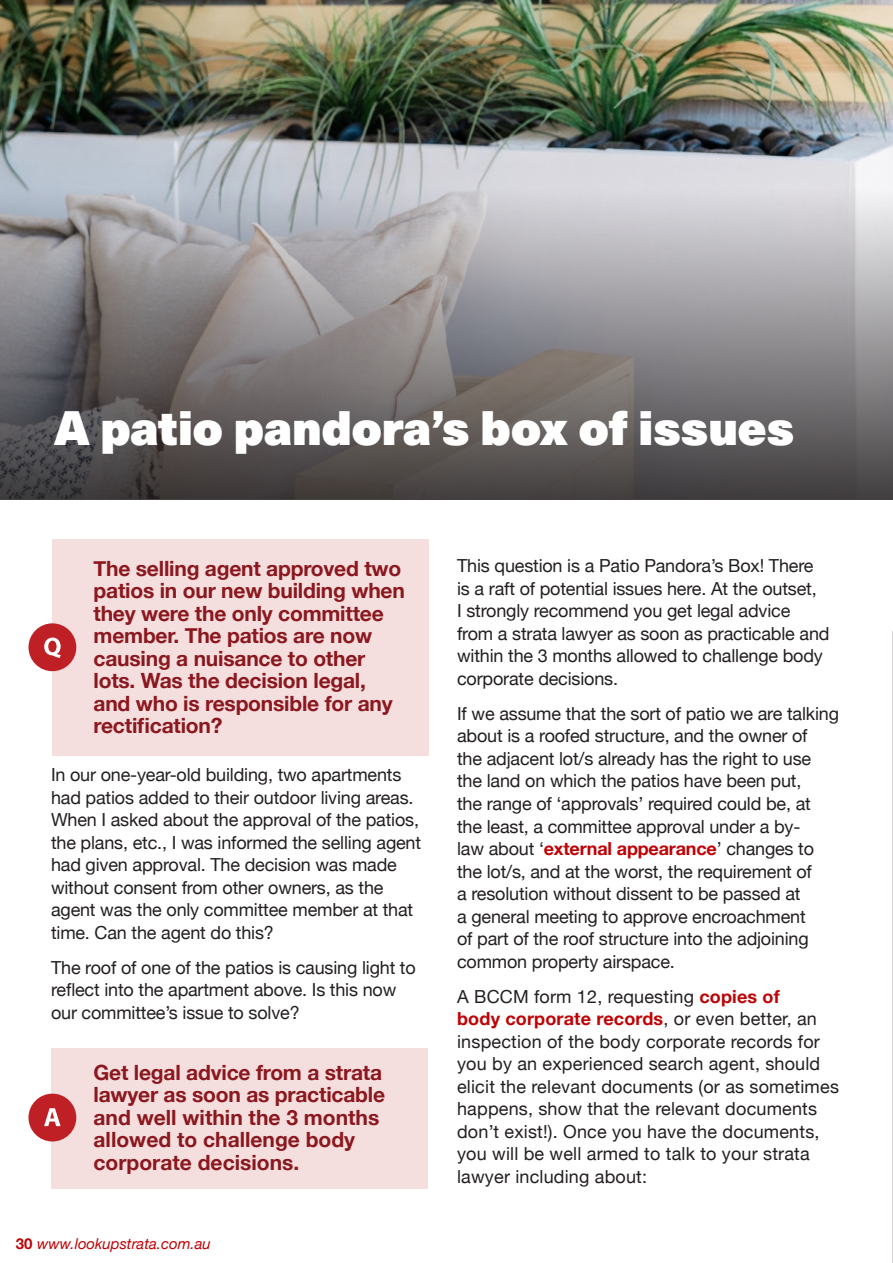
<style>
.page{position:relative;width:893px;height:1263px;background:#fff}
.page>*{position:absolute;margin:0;border:0;box-sizing:border-box;transform-origin:0 0}
.Frame_Headings{font:47.55px "Neue Haas Unica W1 G X Black";color:#fff}
.Headinngs{font:700 21px/22.5px "Helvetica Neue";letter-spacing:-.01em;color:#8b181f}
.Body_Text{font:18px/22.5px "Helvetica Neue";letter-spacing:-.01em;color:#231f20}
.Body_Text-2{font:18px/22.5px "Helvetica Neue";letter-spacing:.01em;color:#231f20}
.Body_Copy{font:italic 15px "Helvetica Neue";color:#bf0205}
.s1{font-weight:700;font-style:normal}
.s2{font-weight:700;color:#bf0205}
</style>
<div class="page">
<div style="left:51px;top:1048px;width:377px;height:140px;background:#f5dede"></div>
<div style="left:28px;top:1094px;width:48px;height:47px;background:#bf2026;border-radius:50%"></div>
<svg style="left:44px;top:1108px;width:17px;height:18px"></svg>
<div style="left:52px;top:539px;width:376px;height:217px;background:#f5dede"></div>
<div style="left:28px;top:623px;width:48px;height:48px;background:#bf2026;border-radius:50%"></div>
<svg style="left:44px;top:637px;width:17px;height:21px"></svg>
<img style="left:0;top:0;width:893px;height:162px">
<svg style="left:0;top:162px;width:893px;height:338px;background:#8a888a"></svg>
<svg style="left:892px;top:631px;width:1px;height:632px"></svg>
<p class="Frame_Headings" style="left:54px;top:389px;width:742px">A patio pandora’s box of issues</p>
<p class="Headinngs" style="left:94px;top:557px;width:313px">The selling agent approved two patios in our new building when they were the only committee member. The patios are now causing a nuisance to other lots. Was the decision legal, and who is responsible for any rectification?</p>
<p class="Body_Text" style="left:51px;top:764px;width:372px">In our one-year-old building, two apartments had patios added to their outdoor living areas.<br>When I asked about the approval of the patios, the plans, etc., I was informed the selling agent had given approval. The decision was made without consent from other owners, as the agent was the only committee member at that time. Can the agent do this?</p>
<p class="Body_Text" style="left:51px;top:957px;width:366px">The roof of one of the patios is causing light to reflect into the apartment above. Is this now our committee’s issue to solve?</p>
<p class="Headinngs" style="left:94px;top:1061px;width:293px">Get legal advice from a strata lawyer as soon as practicable and well within the 3 months allowed to challenge body corporate decisions.</p>
<p class="Body_Copy" style="left:16px;top:1232px;width:196px"><span class="s1">30</span> www.lookupstrata.com.au</p>
<p class="Body_Text" style="left:457px;top:556px;width:374px">This question is a Patio Pandora’s Box! There is a raft of potential issues here. At the outset,<br>I strongly recommend you get legal advice from a strata lawyer as soon as practicable and within the 3 months allowed to challenge body corporate decisions.</p>
<p class="Body_Text" style="left:457px;top:703px;width:383px">If we assume that the sort of patio we are talking about is a roofed structure, and the owner of<br>the adjacent lot/s already has the right to use the land on which the patios have been put,<br>the range of ‘approvals’ required could be, at the least, a committee approval under a by-<br>law about ‘<span class="s2">external appearance</span>’ changes to the lot/s, and at the worst, the requirement of<br>a resolution without dissent to be passed at<br>a general meeting to approve encroachment<br>of part of the roof structure into the adjoining common property airspace.</p>
<p class="Body_Text-2" style="left:457px;top:986px;width:383px">A BCCM form 12, requesting <span class="s2">copies of<br>body corporate records</span>, or even better, an inspection of the body corporate records for you by an experienced search agent, should elicit the relevant documents (or as sometimes happens, show that the relevant documents don’t exist!). Once you have the documents, you will be well armed to talk to your strata lawyer including about:</p>
</div>
